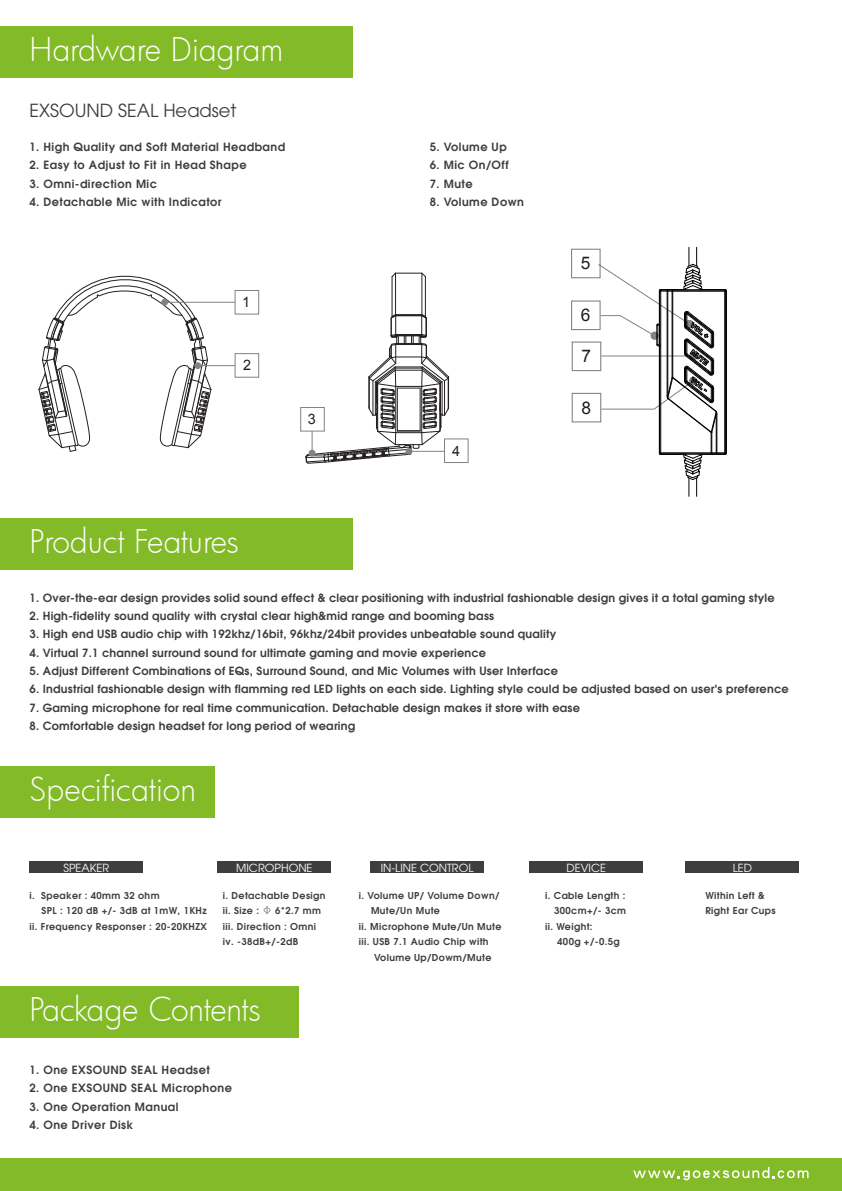
<style>
.page{position:relative;width:842px;height:1191px;background:#fff}
.page>*{position:absolute;margin:0;border:0;box-sizing:border-box;transform-origin:0 0}
.t1{font:300 32px "Futura";letter-spacing:-.005em;color:#fff}
.t2{font:18px "Avant Garde";color:#3e3e3f}
.t3{font:17.4px "Arial";color:#231f20}
.t4{font:14.4px "Arial";color:#231f20}
.t5{font:600 11.3px "Avant Garde";letter-spacing:.02em;color:#3e3e3f}
.t6{font:600 11.3px "Avant Garde";letter-spacing:.04em;color:#3e3e3f}
.t7{font:11.1px "Avant Garde";color:#fff}
.t8{font:600 9.5px/15.3px "Avant Garde";letter-spacing:.04em;color:#3e3e3f}
.s1{font-family:"Adobe Ming Std";font-weight:300}
</style>
<div class="page">
<div style="left:0;top:27px;width:352px;height:51px;background:#82bb27"></div>
<div style="left:0;top:518px;width:352px;height:51px;background:#82bb27"></div>
<div style="left:0;top:766px;width:214px;height:51px;background:#82bb27"></div>
<div style="left:0;top:986px;width:298px;height:51px;background:#82bb27"></div>
<div style="left:29px;top:861px;width:114px;height:12px;background:#3e3e3f"></div>
<div style="left:218px;top:861px;width:113px;height:12px;background:#3e3e3f"></div>
<div style="left:529px;top:861px;width:114px;height:12px;background:#3e3e3f"></div>
<div style="left:685px;top:861px;width:114px;height:12px;background:#3e3e3f"></div>
<div style="left:370px;top:861px;width:114px;height:12px;background:#3e3e3f"></div>
<div style="left:0;top:1158px;width:842px;height:33px;background:#82bb27"></div>
<svg style="left:633px;top:1166px;width:175px;height:14px"></svg>
<svg style="left:38px;top:275px;width:174px;height:177px"></svg>
<div style="left:235px;top:290px;width:24px;height:24px;border:1px solid #808285"></div>
<hr style="left:198px;top:365px;width:37px;height:1px;background:#808285">
<div style="left:194px;top:362px;width:7px;height:7px;background:#808285;border-radius:50%"></div>
<hr style="left:164px;top:302px;width:71px;height:1px;background:#808285">
<div style="left:161px;top:299px;width:7px;height:7px;background:#808285;border-radius:50%"></div>
<div style="left:235px;top:353px;width:24px;height:25px;border:1px solid #808285"></div>
<hr style="left:392px;top:277px;width:1px;height:40px;background:#231f20">
<hr style="left:395px;top:273px;width:1px;height:41px;background:#231f20">
<hr style="left:422px;top:273px;width:1px;height:41px;background:#231f20">
<hr style="left:425px;top:277px;width:1px;height:39px;background:#231f20">
<svg style="left:391px;top:272px;width:35px;height:5px"></svg>
<svg style="left:305px;top:314px;width:144px;height:150px"></svg>
<div style="left:444px;top:438px;width:24px;height:25px;border:1px solid #808285"></div>
<div style="left:300px;top:407px;width:25px;height:24px;border:1px solid #808285"></div>
<div style="left:571px;top:249px;width:30px;height:29px;border:1px solid #808285"></div>
<div style="left:571px;top:300px;width:30px;height:30px;border:1px solid #808285"></div>
<div style="left:572px;top:393px;width:29px;height:29px;border:1px solid #808285"></div>
<div style="left:572px;top:341px;width:29px;height:30px;border:1px solid #808285"></div>
<svg style="left:597px;top:247px;width:130px;height:249px"></svg>
<h1 class="t1" style="left:29px;top:28px;width:256px">Hardware Diagram</h1>
<h2 class="t2" style="left:29px;top:99px;width:209px">EXSOUND SEAL Headset</h2>
<p class="t6" style="left:29px;top:139px;width:257px">1. High Quality and Soft Material Headband</p>
<p class="t6" style="left:29px;top:158px;width:219px">2. Easy to Adjust to Fit in Head Shape</p>
<p class="t6" style="left:29px;top:176px;width:129px">3. Omni-direction Mic</p>
<p class="t6" style="left:29px;top:194px;width:193px">4. Detachable Mic with Indicator</p>
<p class="t4" style="left:242px;top:293px;width:9px">1</p>
<p class="t4" style="left:243px;top:356px;width:9px">2</p>
<p class="t4" style="left:308px;top:410px;width:9px">3</p>
<h1 class="t1" style="left:29px;top:519px;width:211px">Product Features</h1>
<p class="t6" style="left:430px;top:139px;width:79px">5. Volume Up</p>
<p class="t5" style="left:430px;top:158px;width:81px">6. Mic On/Off</p>
<p class="t5" style="left:430px;top:176px;width:44px">7. Mute</p>
<p class="t6" style="left:430px;top:194px;width:96px">8. Volume Down</p>
<p class="t4" style="left:452px;top:441px;width:9px">4</p>
<h3 class="t3" style="left:581px;top:252px;width:11px">5</h3>
<h3 class="t3" style="left:581px;top:304px;width:11px">6</h3>
<h3 class="t3" style="left:582px;top:345px;width:11px">7</h3>
<h3 class="t3" style="left:582px;top:396px;width:11px">8</h3>
<p class="t5" style="left:29px;top:590px;width:747px">1. Over-the-ear design provides solid sound effect &amp; clear positioning with industrial fashionable design gives it a total gaming style</p>
<p class="t5" style="left:29px;top:608px;width:466px">2. High-fidelity sound quality with crystal clear high&amp;mid range and booming bass</p>
<p class="t5" style="left:29px;top:627px;width:528px">3. High end USB audio chip with 192khz/16bit, 96khz/24bit provides unbeatable sound quality</p>
<p class="t5" style="left:29px;top:645px;width:458px">4. Virtual 7.1 channel surround sound for ultimate gaming and movie experience</p>
<p class="t5" style="left:29px;top:663px;width:530px">5. Adjust Different Combinations of EQs, Surround Sound, and Mic Volumes with User Interface</p>
<p class="t5" style="left:29px;top:682px;width:761px">6. Industrial fashionable design with flamming red LED lights on each side. Lighting style could be adjusted based on user's preference</p>
<p class="t5" style="left:29px;top:700px;width:552px">7. Gaming microphone for real time communication. Detachable design makes it store with ease</p>
<p class="t5" style="left:29px;top:718px;width:327px">8. Comfortable design headset for long period of wearing</p>
<h1 class="t1" style="left:29px;top:767px;width:168px">Specification</h1>
<p class="t7" style="left:63px;top:861px;width:47px">SPEAKER</p>
<p class="t8" style="left:29px;top:888px;width:132px">i. Speaker : 40mm 32 ohm</p>
<p class="t8" style="left:42px;top:903px;width:167px">SPL : 120 dB +/- 3dB at 1mW, 1KHz</p>
<p class="t8" style="left:29px;top:918px;width:179px">ii. Frequency Responser : 20-20KHZX</p>
<p class="t7" style="left:236px;top:861px;width:78px">MICROPHONE</p>
<p class="t8" style="left:223px;top:888px;width:104px">i. Detachable Design ii. Size : <span class="s1">Φ</span> 6*2.7 mm iii. Direction : Omni iv. -38dB+/-2dB</p>
<h1 class="t1" style="left:29px;top:987px;width:233px">Package Contents</h1>
<p class="t6" style="left:29px;top:1062px;width:182px">1. One EXSOUND SEAL Headset</p>
<p class="t6" style="left:29px;top:1080px;width:204px">2. One EXSOUND SEAL Microphone</p>
<p class="t6" style="left:29px;top:1099px;width:151px">3. One Operation Manual</p>
<p class="t6" style="left:29px;top:1117px;width:105px">4. One Driver Disk</p>
<p class="t7" style="left:381px;top:861px;width:94px">IN-LINE CONTROL</p>
<p class="t8" style="left:359px;top:888px;width:142px">i. Volume UP/ Volume Down/</p>
<p class="t8" style="left:371px;top:903px;width:71px">Mute/Un Mute</p>
<p class="t8" style="left:359px;top:918px;width:144px">ii. Microphone Mute/Un Mute</p>
<p class="t8" style="left:359px;top:934px;width:131px">iii. USB 7.1 Audio Chip with</p>
<p class="t8" style="left:374px;top:949px;width:119px">Volume Up/Dowm/Mute</p>
<p class="t7" style="left:567px;top:861px;width:41px">DEVICE</p>
<p class="t8" style="left:545px;top:888px;width:82px">i. Cable Length :</p>
<p class="t8" style="left:554px;top:903px;width:73px">300cm+/- 3cm</p>
<p class="t8" style="left:545px;top:918px;width:49px">ii. Weight:</p>
<p class="t8" style="left:557px;top:934px;width:64px">400g +/-0.5g</p>
<p class="t7" style="left:733px;top:861px;width:21px">LED</p>
<p class="t8" style="left:705px;top:888px;width:72px">Within Left &amp;<br>Right Ear Cups</p>
</div>
